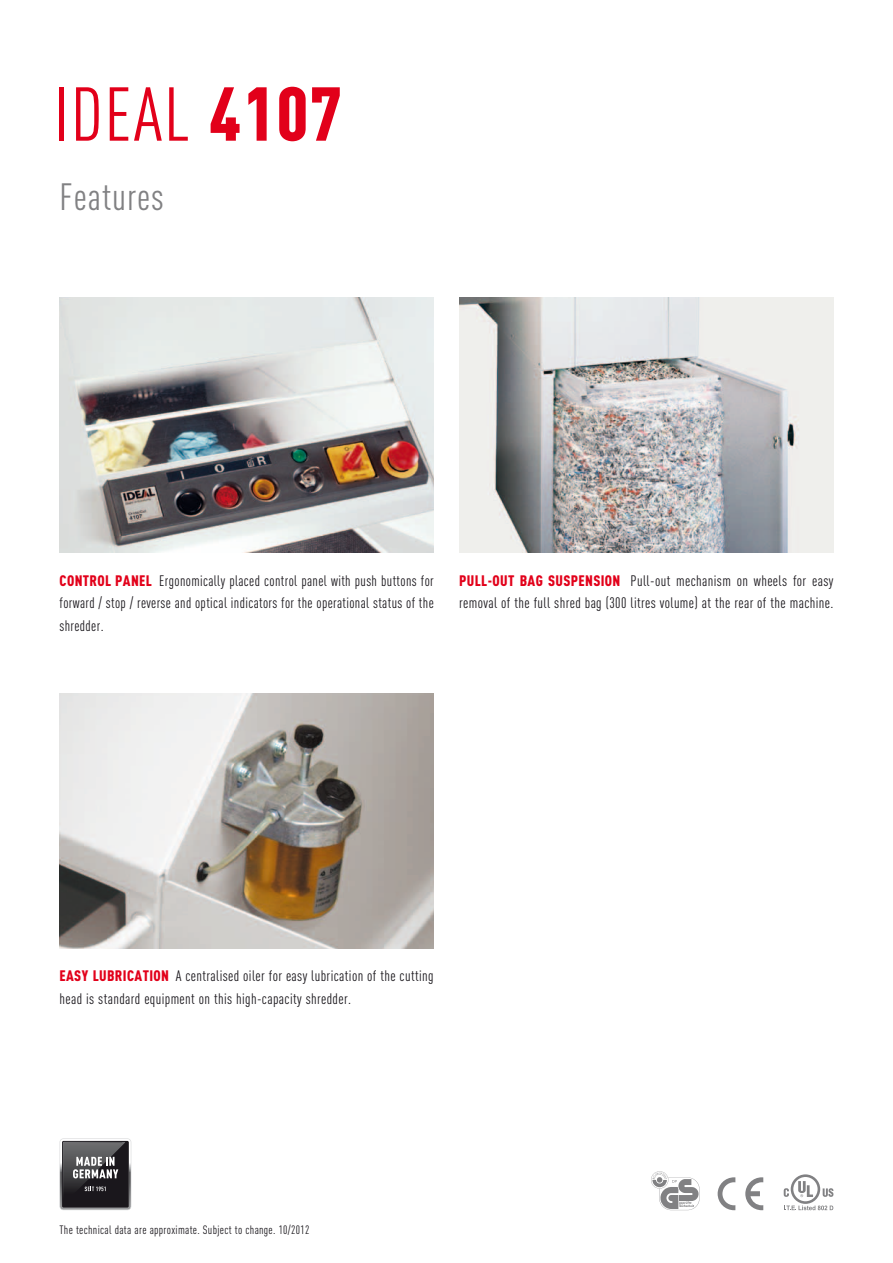
<style>
.page{position:relative;width:893px;height:1263px;background:#fff}
.page>*{position:absolute;margin:0;border:0;box-sizing:border-box;transform-origin:0 0}
.t1{font:75px "DIN Cond";letter-spacing:.025em;color:#e2001a}
.t2{font:37.5px "DIN Cond";letter-spacing:.025em;color:#818183}
.t3{font:15px/22.5px "DIN Cond";letter-spacing:.025em;color:#1a171c}
.t4{font:12px "DIN Cond";letter-spacing:.025em;color:#1a171c}
.s1{font-weight:900}
.s2{font-weight:900;color:#e2001a}
</style>
<div class="page">
<img style="left:60px;top:298px;width:374px;height:255px">
<img style="left:60px;top:693px;width:374px;height:255px">
<img style="left:459px;top:298px;width:374px;height:255px">
<svg style="left:60px;top:1138px;width:71px;height:72px"></svg>
<svg style="left:718px;top:1177px;width:17px;height:33px"></svg>
<svg style="left:745px;top:1177px;width:18px;height:33px"></svg>
<svg style="left:784px;top:1174px;width:49px;height:36px"></svg>
<svg style="left:651px;top:1171px;width:49px;height:39px"></svg>
<h1 class="t1" style="left:54px;top:71px;width:289px">IDEAL <span class="s1">4107</span></h1>
<h2 class="t2" style="left:60px;top:175px;width:106px">Features</h2>
<p class="t3" style="left:60px;top:569px;width:376px;text-align:justify"><span class="s2">CONTROL PANEL</span> Ergonomically placed control panel with push buttons for forward / stop / reverse and optical indicators for the operational status of the shredder.</p>
<p class="t3" style="left:459px;top:569px;width:376px"><span class="s2">PULL-OUT BAG SUSPENSION</span> Pull-out mechanism on wheels for easy removal of the full shred bag (300 litres volume) at the rear of the machine.</p>
<p class="t3" style="left:60px;top:965px;width:376px"><span class="s2">EASY LUBRICATION</span> A centralised oiler for easy lubrication of the cutting head is standard equipment on this high-capacity shredder.</p>
<p class="t4" style="left:60px;top:1223px;width:251px">The technical data are approximate. Subject to change. 10/2012</p>
</div>
